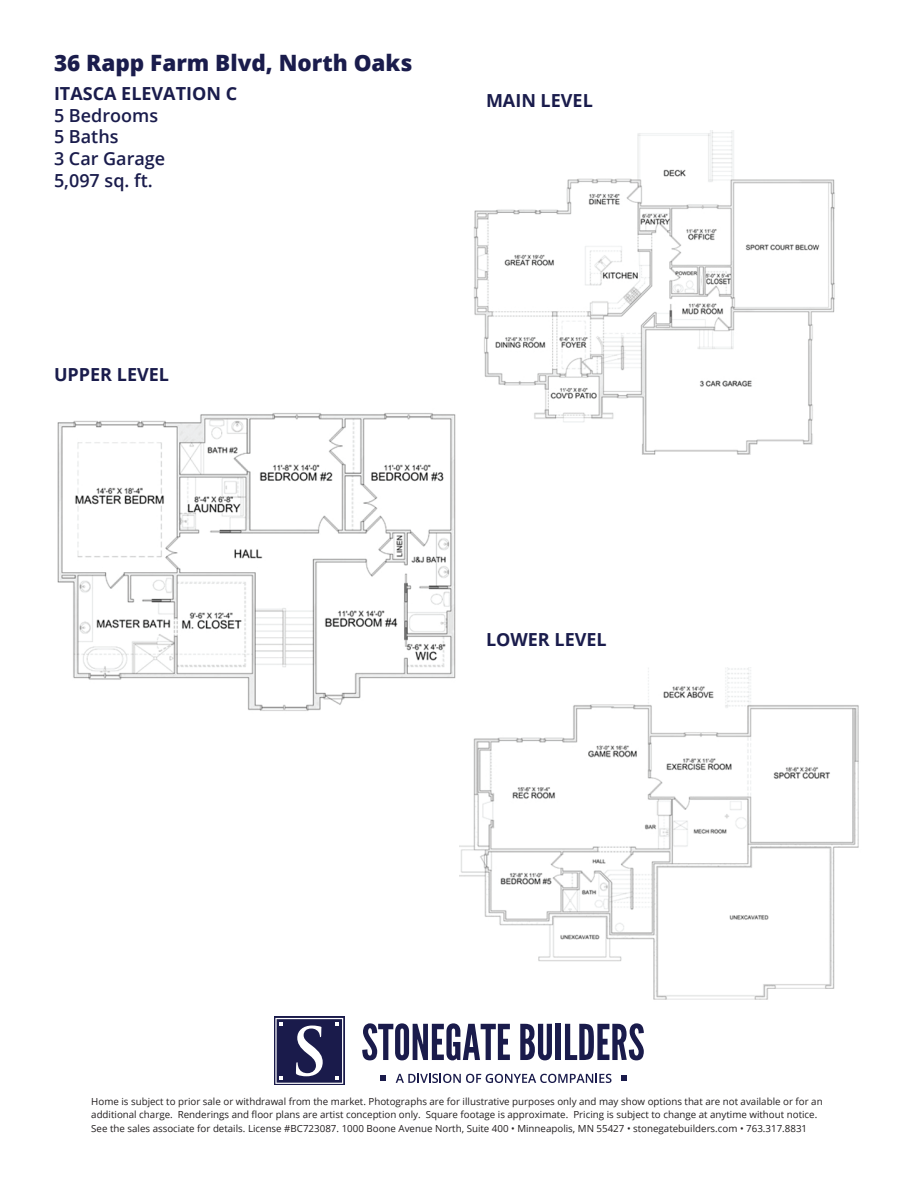
<style>
.page{position:relative;width:918px;height:1188px;background:#fff}
.page>*{position:absolute;margin:0;border:0;box-sizing:border-box;transform-origin:0 0}
.t1{font:800 22.5px "Open Sans";color:#1a1c4c}
.t2{font:700 18px "Open Sans";color:#1a1c4c}
.t3{font:600 18px/21.6px "Open Sans";color:#1a1c4c}
.t4{font:9.75px/13.5px "Open Sans";color:#231f20}
</style>
<div class="page">
<svg style="left:362px;top:1023px;width:148px;height:37px"></svg>
<svg style="left:520px;top:1024px;width:32px;height:36px"></svg>
<div style="left:556px;top:1024px;width:5px;height:36px;background:#1a1b4b"></div>
<svg style="left:565px;top:1023px;width:79px;height:37px"></svg>
<svg style="left:622px;top:1076px;width:5px;height:5px"></svg>
<svg style="left:380px;top:1076px;width:6px;height:5px"></svg>
<svg style="left:274px;top:1017px;width:70px;height:68px"></svg>
<svg style="left:275px;top:1018px;width:68px;height:66px"></svg>
<svg style="left:396px;top:1074px;width:216px;height:9px"></svg>
<img style="left:474px;top:131px;width:361px;height:324px">
<img style="left:459px;top:667px;width:400px;height:333px">
<img style="left:57px;top:413px;width:399px;height:298px">
<h1 class="t1" style="left:54px;top:46px;width:360px">36 Rapp Farm Blvd, North Oaks</h1>
<h2 class="t2" style="left:54px;top:81px;width:185px">ITASCA ELEVATION C</h2>
<h2 class="t3" style="left:54px;top:104px;width:113px">5 Bedrooms<br>5 Baths<br>3 Car Garage<br>5,097 sq. ft.</h2>
<h2 class="t2" style="left:54px;top:362px;width:117px">UPPER LEVEL</h2>
<h2 class="t2" style="left:486px;top:88px;width:108px">MAIN LEVEL</h2>
<h2 class="t2" style="left:486px;top:626px;width:122px">LOWER LEVEL</h2>
<p class="t4" style="left:91px;top:1094px;width:733px">Home is subject to prior sale or withdrawal from the market. Photographs are for illustrative purposes only and may show options that are not available or for an additional charge. Renderings and floor plans are artist conception only. Square footage is approximate. Pricing is subject to change at anytime without notice.<br>See the sales associate for details. License #BC723087. 1000 Boone Avenue North, Suite 400 • Minneapolis, MN 55427 • stonegatebuilders.com • 763.317.8831</p>
</div>
